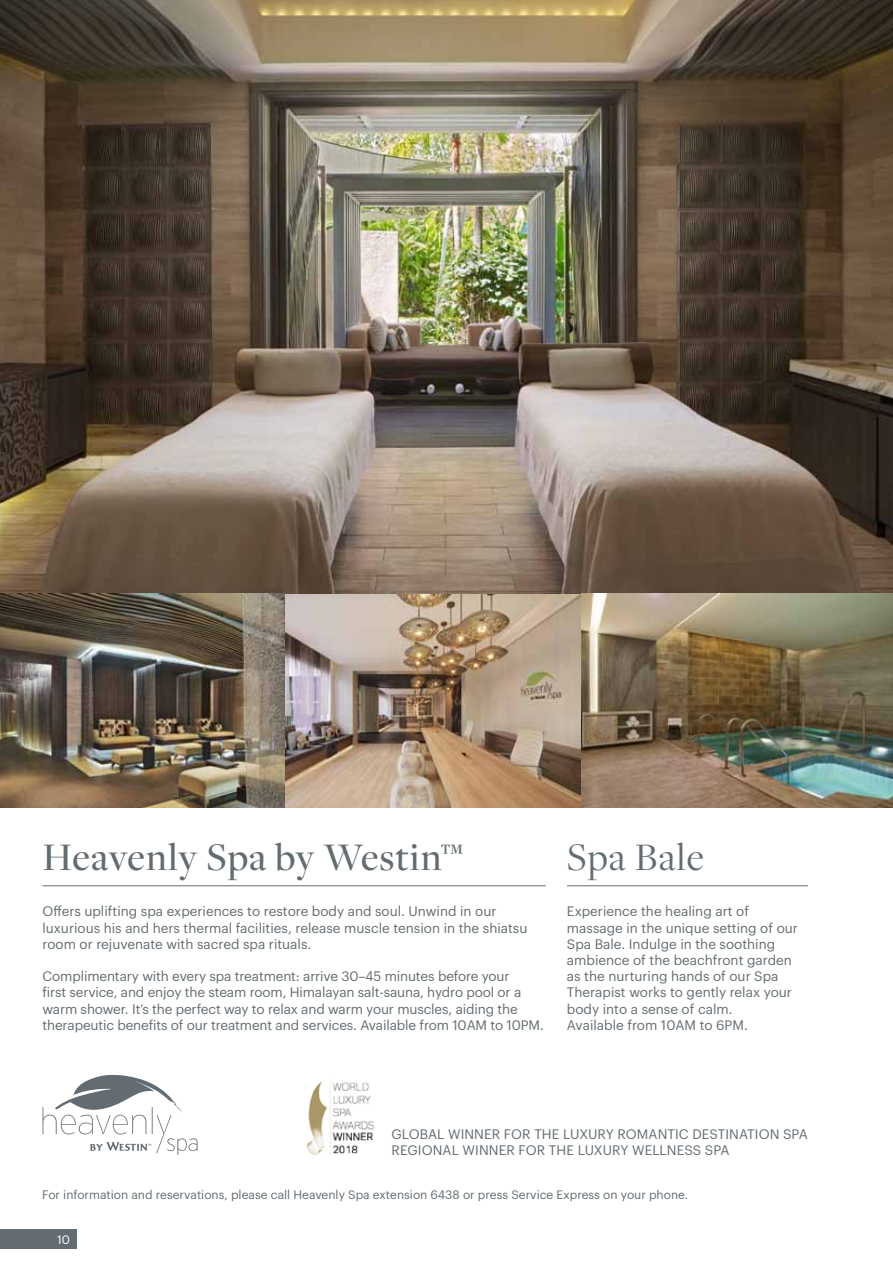
<style>
.page{position:relative;width:893px;height:1263px;background:#fff}
.page>*{position:absolute;margin:0;border:0;box-sizing:border-box;transform-origin:0 0}
.t1{font:500 40.5px "Freight Disp Pro";letter-spacing:.025em;color:#636c71}
.t2{font:40.5px "Freight Disp Pro";letter-spacing:.025em;color:#636c71}
.t3{font:13.5px/16.2px "Graphik Starwood";color:#636c71}
.t4{font:12px "Graphik Starwood";color:#636c71}
.t5{font:12px "Graphik Starwood";color:#fff}
</style>
<div class="page">
<img style="left:285px;top:593px;width:608px;height:215px">
<img style="left:0;top:0;width:893px;height:593px">
<div style="left:0;top:1229px;width:77px;height:20px;background:#636c71"></div>
<hr style="left:43px;top:885px;width:503px;height:1px;background:#636c71">
<hr style="left:567px;top:885px;width:241px;height:1px;background:#636c71">
<img style="left:0;top:593px;width:285px;height:215px">
<img style="left:306px;top:1080px;width:68px;height:75px">
<svg style="left:43px;top:1075px;width:154px;height:80px"></svg>
<h1 class="t1" style="left:43px;top:831px;width:422px">Heavenly Spa by Westin™</h1>
<p class="t3" style="left:43px;top:902px;width:486px">Offers uplifting spa experiences to restore body and soul. Unwind in our luxurious his and hers thermal facilities, release muscle tension in the shiatsu room or rejuvenate with sacred spa rituals.</p>
<p class="t3" style="left:43px;top:967px;width:503px">Complimentary with every spa treatment: arrive 30–45 minutes before your<br>first service, and enjoy the steam room, Himalayan salt-sauna, hydro pool or a warm shower. It’s the perfect way to relax and warm your muscles, aiding the therapeutic benefits of our treatment and services. Available from 10AM to 10PM.</p>
<h1 class="t2" style="left:567px;top:831px;width:139px">Spa Bale</h1>
<p class="t3" style="left:567px;top:902px;width:232px">Experience the healing art of massage in the unique setting of our<br>Spa Bale. Indulge in the soothing ambience of the beachfront garden as the nurturing hands of our Spa<br>Therapist works to gently relax your body into a sense of calm.<br>Available from 10AM to 6PM.</p>
<p class="t3" style="left:391px;top:1125px;width:20px">Global</p>
<p class="t3" style="left:448px;top:1125px;width:22px">Winner</p>
<p class="t3" style="left:504px;top:1125px;width:40px">FOR the</p>
<p class="t3" style="left:563px;top:1125px;width:73px">Luxury Romantic</p>
<p class="t3" style="left:692px;top:1125px;width:18px">Destination</p>
<p class="t3" style="left:783px;top:1125px;width:17px">Spa</p>
<p class="t3" style="left:391px;top:1141px;width:18px">Regional</p>
<p class="t3" style="left:463px;top:1141px;width:22px">Winner</p>
<p class="t3" style="left:518px;top:1141px;width:40px">FOR the</p>
<p class="t3" style="left:578px;top:1141px;width:76px">Luxury Wellness</p>
<p class="t3" style="left:705px;top:1141px;width:17px">Spa</p>
<p class="t4" style="left:42px;top:1186px;width:648px">For information and reservations, please call Heavenly Spa extension 6438 or press Service Express on your phone.</p>
<p class="t5" style="left:57px;top:1230px;width:14px">10</p>
</div>
